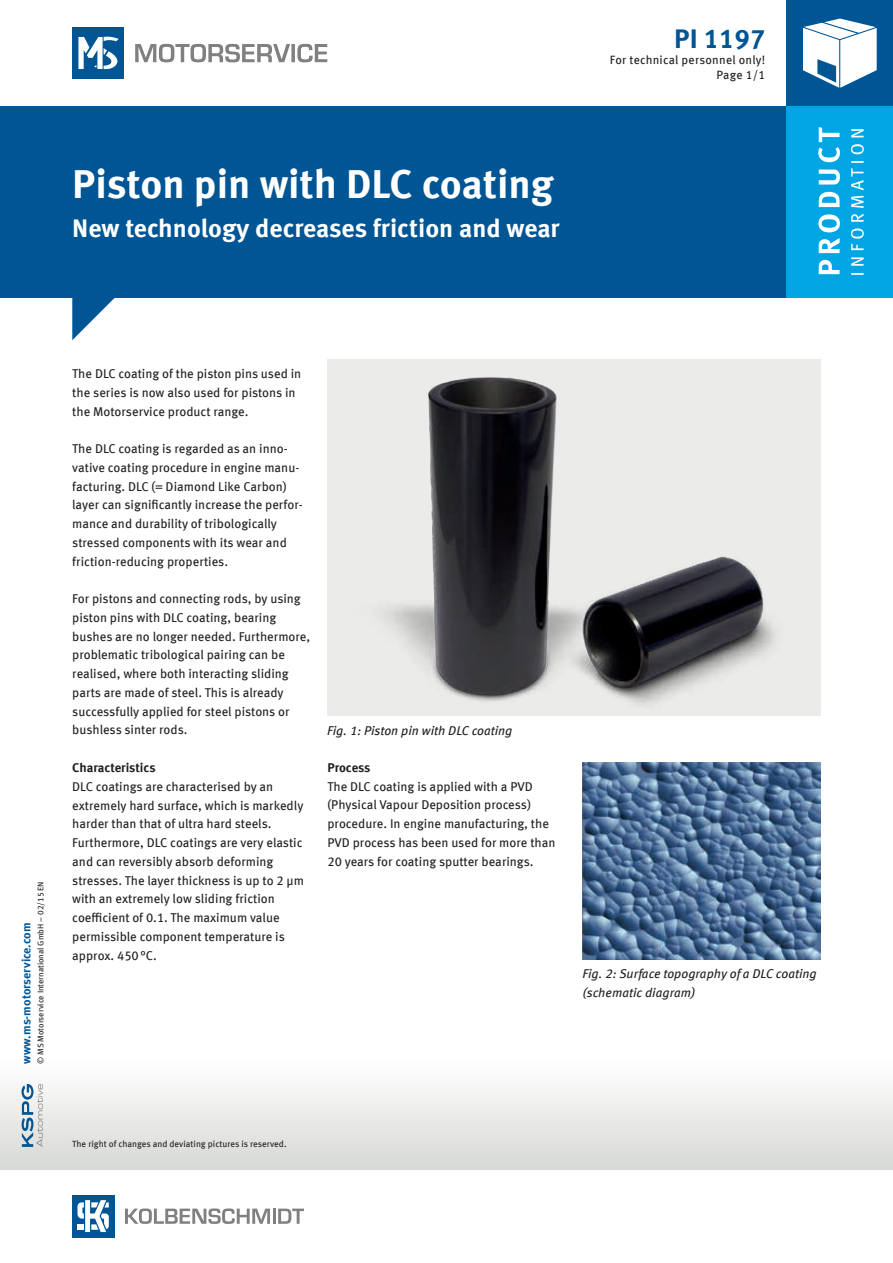
<style>
.page{position:relative;width:893px;height:1263px;background:#fff}
.page>*{position:absolute;margin:0;border:0;box-sizing:border-box;transform-origin:0 0}
.t1{font:700 40.5px "Meta OFC";color:#fff}
.t2{font:700 27px "Meta OFC";color:#005594}
.t3{font:700 25.5px "Meta OFC";color:#fff}
.t4{font:12.75px/18.8px "Meta OFC";color:#231f20}
.t5{font:italic 12.75px/18.8px "Meta OFC";color:#231f20}
.t6{font:700 12.75px "Meta OFC";letter-spacing:-.005em;color:#231f20}
.t7{font:12px/15px "Meta OFC";letter-spacing:.02em;color:#231f20;text-align:right}
.t8{font:700 12px "Meta OFC";color:#005594}
.t9{font:9px "Meta OFC";color:#231f20}
.t10{font:8.25px "Meta OFC";color:#231f20}
</style>
<div class="page">
<div style="left:0;top:1054px;width:893px;height:115px;background:linear-gradient(to bottom,#fff,#d8d9d6)"></div>
<div style="left:0;top:106px;width:893px;height:192px;background:#005594"></div>
<svg style="left:72px;top:298px;width:43px;height:42px"></svg>
<svg style="left:135px;top:44px;width:192px;height:19px"></svg>
<div style="left:72px;top:28px;width:51px;height:51px;background:#005594"></div>
<svg style="left:78px;top:36px;width:41px;height:33px"></svg>
<svg style="left:22px;top:1084px;width:21px;height:63px"></svg>
<div style="left:72px;top:1195px;width:43px;height:42px;background:#005594"></div>
<svg style="left:77px;top:1200px;width:32px;height:32px"></svg>
<svg style="left:125px;top:1208px;width:145px;height:16px"></svg>
<hr style="left:273px;top:1208px;width:3px;height:16px;background:#808083">
<svg style="left:278px;top:1208px;width:26px;height:16px"></svg>
<div style="left:787px;top:0;width:106px;height:106px;background:#005594"></div>
<svg style="left:803px;top:19px;width:74px;height:69px"></svg>
<div style="left:787px;top:106px;width:106px;height:192px;background:#00a6e4"></div>
<svg style="left:851px;top:129px;width:13px;height:146px"></svg>
<svg style="left:818px;top:127px;width:22px;height:147px"></svg>
<img style="left:583px;top:762px;width:238px;height:197px">
<div style="left:327px;top:359px;width:494px;height:357px;background:#ebecea"></div>
<img style="left:384px;top:377px;width:392px;height:327px">
<h1 class="t1" style="left:72px;top:158px;width:483px">Piston pin with DLC coating</h1>
<h3 class="t3" style="left:72px;top:212px;width:489px">New technology decreases friction and wear</h3>
<h2 class="t2" style="left:674px;top:22px;width:93px">PI 1197</h2>
<p class="t7" style="left:610px;top:52px;width:157px">For technical personnel only!<br>Page 1/1</p>
<p class="t10" style="left:35px;top:1064px;width:184px;rotate:-90deg">© MS Motorservice International GmbH – 02/15 EN</p>
<p class="t8" style="left:19px;top:1064px;width:143px;rotate:-90deg">www.ms-motorservice.com</p>
<p class="t4" style="left:72px;top:364px;width:231px">The DLC coating of the piston pins used in the series is now also used for pistons in the Motorservice product range.</p>
<p class="t4" style="left:72px;top:439px;width:232px">The DLC coating is regarded as an inno&shy;vative coating procedure in engine manu&shy;facturing. DLC (= Diamond Like Carbon) layer can significantly increase the perfor&shy;mance and durability of tribologically stressed components with its wear and friction-reducing properties.</p>
<p class="t4" style="left:72px;top:589px;width:240px">For pistons and connecting rods, by using piston pins with DLC coating, bearing bushes are no longer needed. Furthermore, problematic tribological pairing can be realised, where both interacting sliding parts are made of steel. This is already successfully applied for steel pistons or bushless sinter rods.</p>
<p class="t6" style="left:72px;top:759px;width:85px">Characteristics</p>
<p class="t4" style="left:72px;top:777px;width:233px">DLC coatings are characterised by an extremely hard surface, which is markedly harder than that of ultra hard steels.<br>Furthermore, DLC coatings are very elastic and can reversibly absorb deforming stresses. The layer thickness is up to 2 µm with an extremely low sliding friction coefficient of 0.1. The maximum value permissible component temperature is approx. 450°C.</p>
<p class="t5" style="left:327px;top:721px;width:187px">Fig. 1: Piston pin with DLC coating</p>
<p class="t6" style="left:327px;top:759px;width:45px">Process</p>
<p class="t4" style="left:327px;top:777px;width:229px">The DLC coating is applied with a PVD (Physical Vapour Deposition process) procedure. In engine manufacturing, the PVD process has been used for more than 20 years for coating sputter bearings.</p>
<p class="t5" style="left:583px;top:964px;width:236px">Fig. 2: Surface topography of a DLC coating (schematic diagram)</p>
<p class="t9" style="left:72px;top:1138px;width:216px">The right of changes and deviating pictures is reserved.</p>
</div>
